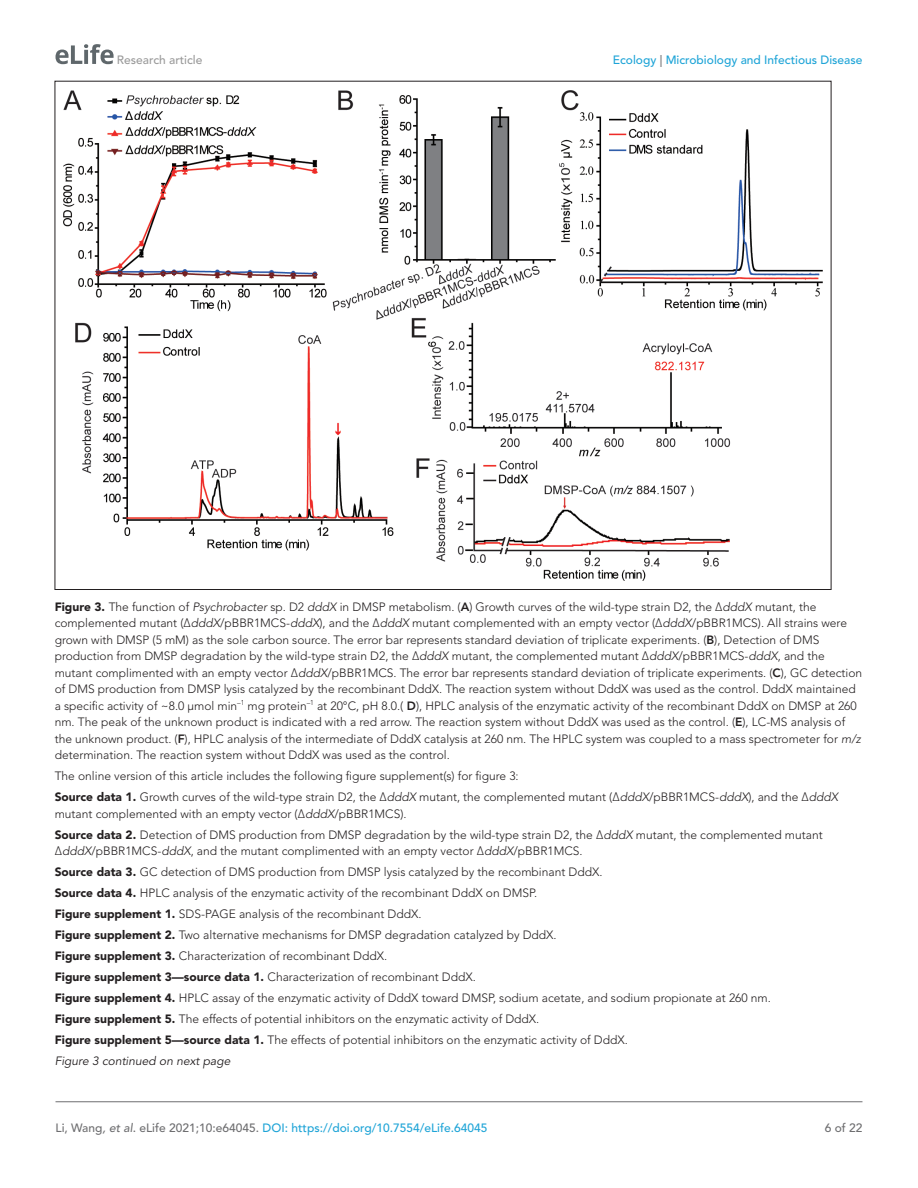
<style>
.page{position:relative;width:918px;height:1188px;background:#fff}
.page>*{position:absolute;margin:0;border:0;box-sizing:border-box;transform-origin:0 0}
.t1{font:300 12px/21px "Avenir LT Std";color:#231f20}
.t2{font:500 12px "Avenir LT Std";color:#1ea4d7}
.t3{font:500 12px "Avenir LT Std";color:#9a9a9a}
.t4{font:500 12px "Avenir LT Std";color:#6e6e70}
.s1{color:#6e6e70}
.s2{font-weight:900}
.s3{font-style:italic}
.s4{font-weight:800}
.s5{font-weight:400;font-style:italic}
.s6{font-style:italic;color:#6e6e70}
</style>
<div class="page">
<svg style="left:56px;top:44px;width:58px;height:20px"></svg>
<hr style="left:56px;top:1101px;width:806px;height:1px;background:#6e6e70">
<img style="left:64px;top:90px;width:758px;height:491px">
<p class="t3" style="left:117px;top:53px;width:87px">Research article</p>
<p class="t2" style="left:613px;top:53px;width:251px">Ecology <span class="s1">|</span> Microbiology and Infectious Disease</p>
<p class="t1" style="left:55px;top:598px;width:809px;line-height:16.5px"><span class="s2">Figure 3.</span> The function of <span class="s3">Psychrobacter</span> sp. D2 <span class="s3">dddX</span> in DMSP metabolism. (<span class="s4">A</span>) Growth curves of the wild-type strain D2, the Δ<span class="s3">dddX</span> mutant, the complemented mutant (Δ<span class="s3">dddX</span>/pBBR1MCS-<span class="s3">dddX</span>), and the Δ<span class="s3">dddX</span> mutant complemented with an empty vector (Δ<span class="s3">dddX</span>/pBBR1MCS). All strains were grown with DMSP (5 mM) as the sole carbon source. The error bar represents standard deviation of triplicate experiments. (<span class="s4">B</span>), Detection of DMS production from DMSP degradation by the wild-type strain D2, the Δ<span class="s3">dddX</span> mutant, the complemented mutant Δ<span class="s3">dddX</span>/pBBR1MCS-<span class="s3">dddX</span>, and the mutant complimented with an empty vector Δ<span class="s3">dddX</span>/pBBR1MCS. The error bar represents standard deviation of triplicate experiments. (<span class="s4">C</span>), GC detection of DMS production from DMSP lysis catalyzed by the recombinant DddX. The reaction system without DddX was used as the control. DddX maintained a specific activity of ~8.0 μmol min<sup>–1</sup> mg protein<sup>–1</sup> at 20°C, pH 8.0.( <span class="s4">D</span>), HPLC analysis of the enzymatic activity of the recombinant DddX on DMSP at 260 nm. The peak of the unknown product is indicated with a red arrow. The reaction system without DddX was used as the control. (<span class="s4">E</span>), LC-MS analysis of the unknown product. (<span class="s4">F</span>), HPLC analysis of the intermediate of DddX catalysis at 260 nm. The HPLC system was coupled to a mass spectrometer for <span class="s3">m/z </span>determination. The reaction system without DddX was used as the control.</p>
<p class="t1" style="left:55px;top:766px;width:785px">The online version of this article includes the following figure supplement(s) for figure 3:<br><span class="s2">Source data 1.</span> Growth curves of the wild-type strain D2, the Δ<span class="s3">dddX</span> mutant, the complemented mutant (Δ<span class="s3">dddX</span>/pBBR1MCS-<span class="s3">dddX</span>), and the Δ<span class="s3">dddX</span></p>
<p class="t1" style="left:55px;top:803px;width:770px">mutant complemented with an empty vector (Δ<span class="s3">dddX</span>/pBBR1MCS).<br><span class="s2">Source data 2.</span> Detection of DMS production from DMSP degradation by the wild-type strain D2, the Δ<span class="s3">dddX</span> mutant, the complemented mutant</p>
<p class="t1" style="left:55px;top:841px;width:718px">Δ<span class="s3">dddX</span>/pBBR1MCS-<span class="s3">dddX</span>, and the mutant complimented with an empty vector Δ<span class="s3">dddX</span>/pBBR1MCS.<br><span class="s2">Source data 3.</span> GC detection of DMS production from DMSP lysis catalyzed by the recombinant DddX.<br><span class="s2">Source data 4.</span> HPLC analysis of the enzymatic activity of the recombinant DddX on DMSP.<br><span class="s2">Figure supplement 1.</span> SDS-PAGE analysis of the recombinant DddX.<br><span class="s2">Figure supplement 2.</span> Two alternative mechanisms for DMSP degradation catalyzed by DddX.<br><span class="s2">Figure supplement 3.</span> Characterization of recombinant DddX.<br><span class="s2">Figure supplement 3—source data 1.</span> Characterization of recombinant DddX.<br><span class="s2">Figure supplement 4.</span> HPLC assay of the enzymatic activity of DddX toward DMSP, sodium acetate, and sodium propionate at 260 nm.<br><span class="s2">Figure supplement 5.</span> The effects of potential inhibitors on the enzymatic activity of DddX.<br><span class="s2">Figure supplement 5—source data 1.</span> The effects of potential inhibitors on the enzymatic activity of DddX.<br><span class="s5">Figure 3 continued on next page</span></p>
<p class="t2" style="left:56px;top:1121px;width:434px"><span class="s1">Li, Wang</span><span class="s6">, et al</span><span class="s1">. eLife 2021;10:e64045.</span> DOI: https://doi.org/10.7554/eLife.64045</p>
<p class="t4" style="left:825px;top:1121px;width:39px">6 of 22</p>
</div>
